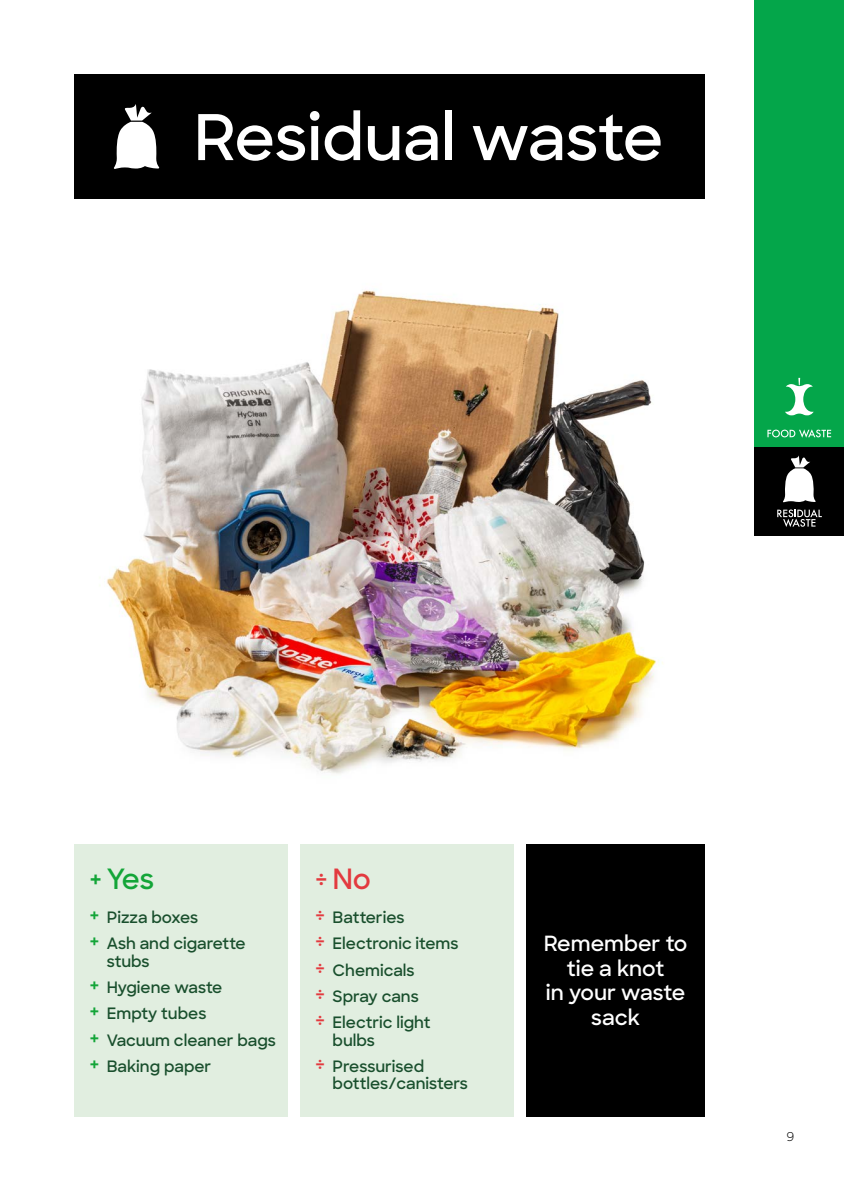
<style>
.page{position:relative;width:844px;height:1191px;background:#fff}
.page>*{position:absolute;margin:0;border:0;box-sizing:border-box;transform-origin:0 0}
.t1{font:600 63px "Sharp Sans";color:#fff}
.t2{font:600 28px "Sharp Sans";color:#13a538}
.t3{font:600 28px "Sharp Sans";color:#e33a3f}
.t4{font:600 21px/24.5px "Sharp Sans";color:#fff;text-align:center}
.t5{font:600 15.75px/26.2px "Sharp Sans";color:#194f2d}
.t6{font:12.25px "Sharp Sans";color:#000}
.s1{font-size:26.25px}
.s2{font-size:21px;color:#13a538}
.s3{font-size:21px;color:#e33a3f}
</style>
<div class="page">
<div style="left:74px;top:74px;width:630px;height:124px;background:#000"></div>
<svg style="left:114px;top:104px;width:45px;height:65px"></svg>
<div style="left:526px;top:843px;width:178px;height:273px;background:#000"></div>
<div style="left:74px;top:843px;width:214px;height:273px;background:#e1eee0"></div>
<div style="left:300px;top:843px;width:213px;height:273px;background:#e1eee0"></div>
<img style="left:99px;top:290px;width:564px;height:484px">
<div style="left:754px;top:0;width:89px;height:446px;background:#04a64a"></div>
<div style="left:754px;top:446px;width:89px;height:90px;background:#000"></div>
<svg style="left:767px;top:429px;width:63px;height:9px"></svg>
<svg style="left:785px;top:378px;width:28px;height:37px"></svg>
<svg style="left:777px;top:509px;width:44px;height:18px"></svg>
<svg style="left:783px;top:455px;width:32px;height:47px"></svg>
<h1 class="t1" style="left:193px;top:91px;width:471px">Residual waste</h1>
<h2 class="t2" style="left:89px;top:858px;width:66px"><span class="s1">+</span> Yes</h2>
<p class="t5" style="left:89px;top:903px;width:158px"><span class="s2">+</span> Pizza boxes<br><span class="s2">+</span> Ash and cigarette</p>
<p class="t5" style="left:89px;top:947px;width:188px;text-indent:17px">stubs<br><span class="s2">+</span> Hygiene waste<br><span class="s2">+</span> Empty tubes<br><span class="s2">+</span> Vacuum cleaner bags <span class="s2">+</span> Baking paper</p>
<h2 class="t3" style="left:315px;top:858px;width:57px"><span class="s1">÷</span>No</h2>
<p class="t5" style="left:315px;top:903px;width:145px"><span class="s3">÷</span> Batteries<br><span class="s3">÷</span> Electronic items <span class="s3">÷</span> Chemicals<br><span class="s3">÷</span> Spray cans<br><span class="s3">÷</span> Electric light</p>
<p class="t5" style="left:315px;top:1026px;width:110px;text-indent:17px">bulbs<br><span class="s3">÷</span> Pressurised</p>
<p class="t5" style="left:332px;top:1070px;width:137px">bottles/canisters</p>
<h3 class="t4" style="left:543px;top:930px;width:145px">Remember to tie a knot<br>in your waste sack</h3>
<p class="t6" style="left:786px;top:1127px;width:9px">9</p>
</div>
